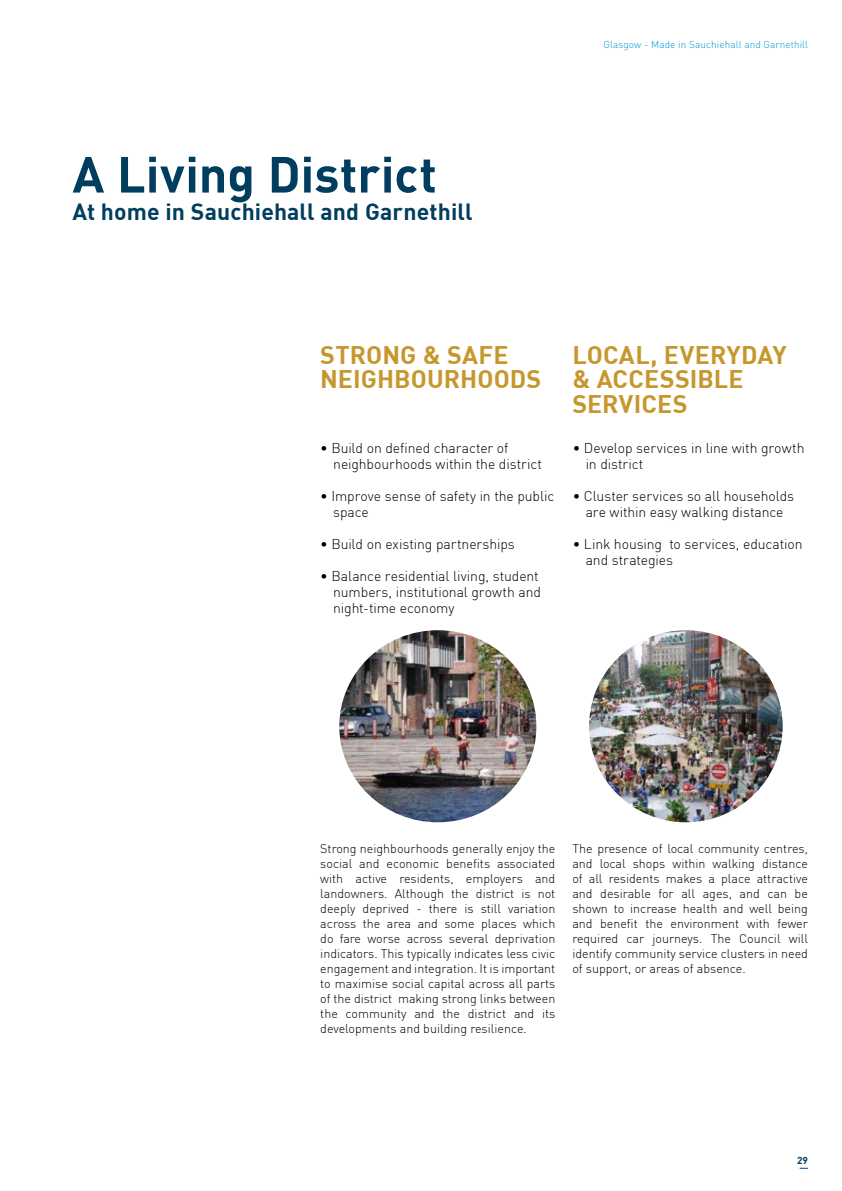
<style>
.page{position:relative;width:842px;height:1191px;background:#fff}
.page>*{position:absolute;margin:0;border:0;box-sizing:border-box;transform-origin:0 0}
.t1{font:700 50px "DIN";color:#003d5e}
.t2{font:700 25px/24.3px "DIN";letter-spacing:.005em;color:#c6972c}
.t3{font:700 23px "DIN";letter-spacing:.005em;color:#003d5e}
.t4{font:300 14px/16px "DIN";letter-spacing:-.005em;color:#000}
.t5{font:300 12.5px/15px "DIN";color:#000;text-align:justify}
.t6{font:300 10px "DINOT";letter-spacing:.01em;color:#0097d7}
.t7{font:700 10px "DINOT";color:#003d5e}
</style>
<div class="page">
<img style="left:339px;top:630px;width:197px;height:192px">
<img style="left:589px;top:630px;width:194px;height:192px">
<h1 class="t1" style="left:72px;top:142px;width:366px">A Living District</h1>
<h1 class="t3" style="left:72px;top:197px;width:402px">At home in Sauchiehall and Garnethill</h1>
<p class="t6" style="left:603px;top:38px;width:206px">Glasgow - Made in Sauchiehall and Garnethill</p>
<p class="t2" style="left:320px;top:342px;width:223px">STRONG &amp; SAFE<br>NEIGHBOURHOODS</p>
<p class="t4" style="left:320px;top:440px;width:190px">• Build on defined character of</p>
<p class="t4" style="left:333px;top:456px;width:210px">neighbourhoods within the district</p>
<p class="t4" style="left:333px;top:488px;width:223px;text-indent:-13px">• Improve sense of safety in the public space</p>
<p class="t4" style="left:320px;top:536px;width:196px">• Build on existing partnerships</p>
<p class="t4" style="left:333px;top:568px;width:209px;text-indent:-13px">• Balance residential living, student numbers, institutional growth and night-time economy</p>
<p class="t2" style="left:572px;top:342px;width:216px">LOCAL, EVERYDAY &amp; ACCESSIBLE<br>SERVICES</p>
<p class="t4" style="left:586px;top:440px;width:220px;text-indent:-13px">• Develop services in line with growth in district</p>
<p class="t4" style="left:573px;top:488px;width:223px;text-align:center">• Cluster services so all households are within easy walking distance</p>
<p class="t4" style="left:586px;top:536px;width:218px;text-indent:-13px">• Link housing to services, education and strategies</p>
<p class="t5" style="left:320px;top:840px;width:237px">Strong neighbourhoods generally enjoy the</p>
<p class="t5" style="left:320px;top:855px;width:237px">social and economic benefits associated</p>
<p class="t5" style="left:320px;top:870px;width:237px">with active residents, employers and landowners. Although the district is not deeply deprived - there is still variation across the area and some places which do fare worse across several deprivation indicators. This typically indicates less civic engagement and integration. It is important to maximise social capital across all parts of the district making strong links between the community and the district and its developments and building resilience.</p>
<p class="t5" style="left:572px;top:840px;width:237px">The presence of local community centres, and local shops within walking distance of all residents makes a place attractive and desirable for all ages, and can be shown to increase health and well being</p>
<p class="t5" style="left:572px;top:915px;width:237px">and benefit the environment with fewer</p>
<p class="t5" style="left:572px;top:930px;width:237px">required car journeys. The Council will identify community service clusters in need of support, or areas of absence.</p>
<p class="t7" style="left:797px;top:1153px;width:12px">29</p>
</div>
